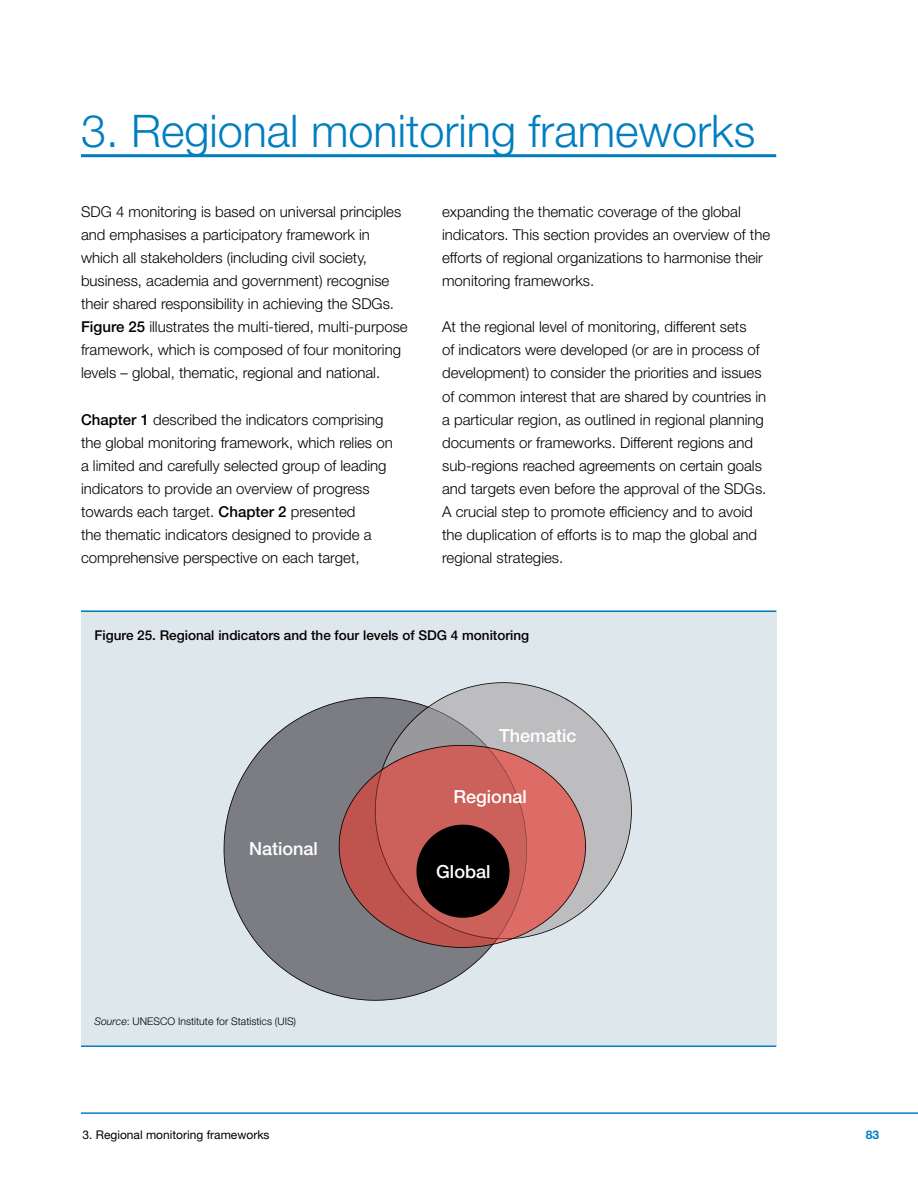
<style>
.page{position:relative;width:918px;height:1188px;background:#fff}
.page>*{position:absolute;margin:0;border:0;box-sizing:border-box;transform-origin:0 0}
.HEAD_A_-_NEXT{font:300 45px "Helvetica Neue LT Std";color:#007ec0}
.t1{font:500 18.15px "Helvetica Neue";color:#fff}
.TEXT_body{font:300 15px/23.1px "Helvetica Neue LT Std";color:#000}
.Figure{font:500 13.5px "Helvetica Neue LT Std";color:#000}
.t2{font:12px "Helvetica Neue LT Std";color:#000}
.t3{font:700 12px "Helvetica Neue LT Std";color:#007ec0}
.Source{font:300 10.5px "Helvetica Neue LT Std";color:#000}
.s1{font-weight:500}
.s2{font-style:italic}
</style>
<div class="page">
<hr style="left:81px;top:1112px;width:837px;height:2px;background:#007ec0">
<div style="left:81px;top:611px;width:695px;height:435px;background:#dee7eb"></div>
<hr style="left:81px;top:154px;width:695px;height:3px;background:#007ec0">
<hr style="left:81px;top:611px;width:695px;height:1px;background:#007ec0">
<hr style="left:81px;top:1046px;width:695px;height:1px;background:#007ec0">
<svg style="left:224px;top:697px;width:267px;height:304px;fill:#7b7d82"></svg>
<svg style="left:375px;top:682px;width:257px;height:227px;fill:#bdbcbf"></svg>
<svg style="left:339px;top:707px;width:247px;height:240px;background:#a46a68"></svg>
<p class="HEAD_A_-_NEXT" style="left:81px;top:104px;width:676px">3. Regional monitoring frameworks</p>
<p class="TEXT_body" style="left:81px;top:200px;width:328px">SDG 4 monitoring is based on universal principles and emphasises a participatory framework in which all stakeholders (including civil society, business, academia and government) recognise their shared responsibility in achieving the SDGs.<br><span class="s1">Figure 25</span> illustrates the multi-tiered, multi-purpose framework, which is composed of four monitoring levels – global, thematic, regional and national.</p>
<p class="TEXT_body" style="left:81px;top:407px;width:313px"><span class="s1">Chapter 1</span> described the indicators comprising the global monitoring framework, which relies on a limited and carefully selected group of leading indicators to provide an overview of progress towards each target. <span class="s1">Chapter 2</span> presented<br>the thematic indicators designed to provide a comprehensive perspective on each target,</p>
<p class="TEXT_body" style="left:442px;top:200px;width:330px">expanding the thematic coverage of the global indicators. This section provides an overview of the efforts of regional organizations to harmonise their monitoring frameworks.</p>
<p class="TEXT_body" style="left:442px;top:315px;width:326px">At the regional level of monitoring, different sets<br>of indicators were developed (or are in process of development) to consider the priorities and issues of common interest that are shared by countries in a particular region, as outlined in regional planning documents or frameworks. Different regions and sub-regions reached agreements on certain goals and targets even before the approval of the SDGs.<br>A crucial step to promote efficiency and to avoid the duplication of efforts is to map the global and regional strategies.</p>
<p class="Figure" style="left:94px;top:627px;width:436px">Figure 25. Regional indicators and the four levels of SDG 4 monitoring</p>
<p class="t1" style="left:499px;top:724px;width:79px">Thematic</p>
<p class="t1" style="left:249px;top:838px;width:70px">National</p>
<p class="Source" style="left:94px;top:1015px;width:203px"><span class="s2">Source</span>: UNESCO Institute for Statistics (UIS)</p>
<p class="t1" style="left:453px;top:785px;width:75px">Regional</p>
<p class="t1" style="left:436px;top:860px;width:56px">Global</p>
<p class="t2" style="left:82px;top:1127px;width:189px">3. Regional monitoring frameworks</p>
<p class="t3" style="left:866px;top:1127px;width:15px">83</p>
</div>
